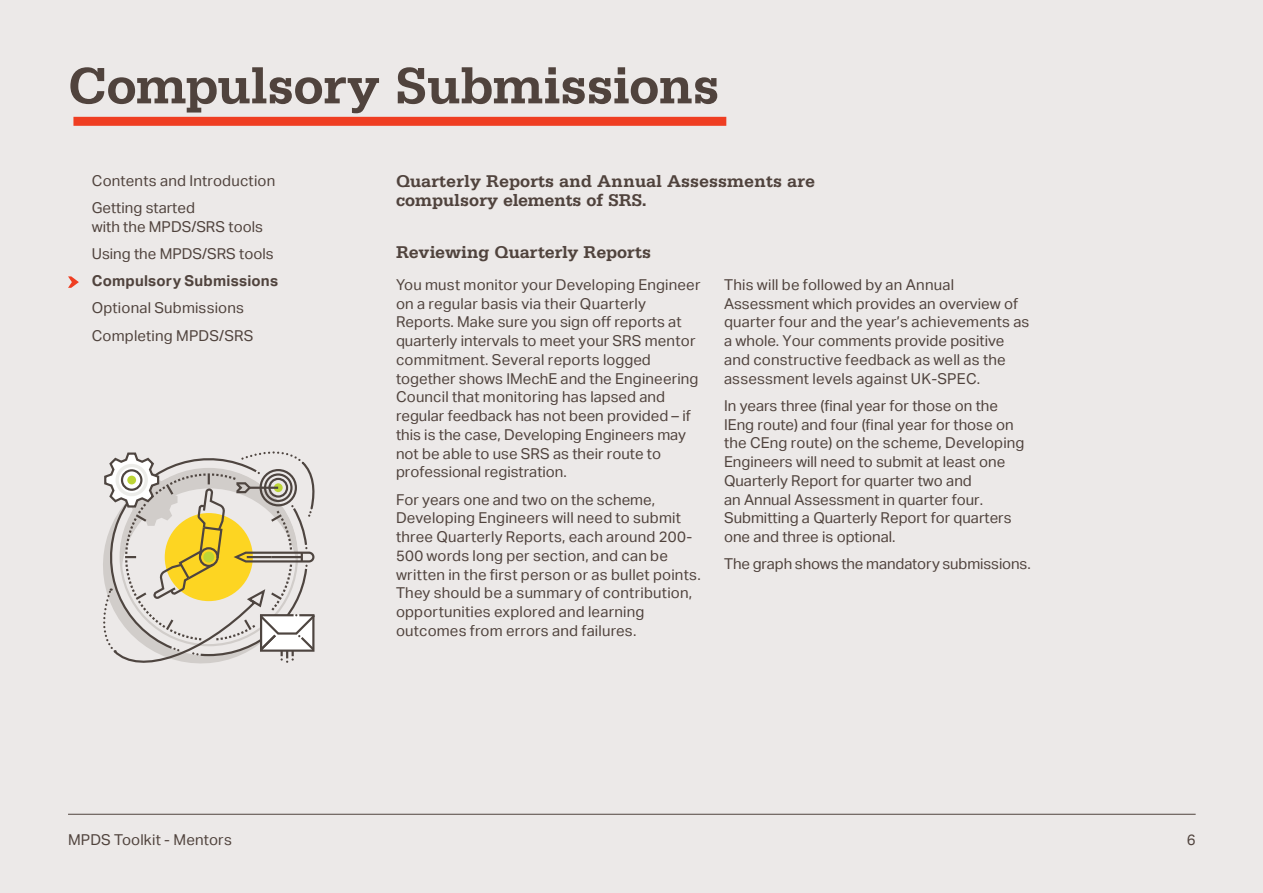
<style>
.page{position:relative;width:1263px;height:893px;background:#ece9e8}
.page>*{position:absolute;margin:0;border:0;box-sizing:border-box;transform-origin:0 0}
.t1{font:700 54px "Serifa Std";letter-spacing:-.015em;color:#50433d}
.t2{font:700 18px/19.4px "Serifa Std";color:#50433d}
.t3{font:15px/18.8px "Aktiv Grotesk";color:#50433d}
.t4{font:700 15px "Aktiv Grotesk";letter-spacing:.015em;color:#50433d}
</style>
<div class="page">
<hr style="left:68px;top:814px;width:1128px;height:1px;background:#50433d">
<svg style="left:68px;top:276px;width:11px;height:12px"></svg>
<div style="left:73px;top:117px;width:653px;height:9px;background:#ef3e22"></div>
<svg style="left:103px;top:451px;width:212px;height:213px"></svg>
<h1 class="t1" style="left:68px;top:54px;width:653px">Compulsory Submissions</h1>
<p class="t3" style="left:92px;top:167px;width:185px;line-height:27.3px">Contents and Introduction<br>Getting started</p>
<p class="t3" style="left:92px;top:213px;width:183px;line-height:27.3px">with the MPDS/SRS tools<br>Using the MPDS/SRS tools</p>
<p class="t4" style="left:92px;top:272px;width:188px">Compulsory Submissions</p>
<p class="t3" style="left:92px;top:295px;width:163px;line-height:27.3px">Optional Submissions<br>Completing MPDS/SRS</p>
<p class="t2" style="left:396px;top:171px;width:421px">Quarterly Reports and Annual Assessments are compulsory elements of SRS.</p>
<p class="t2" style="left:396px;top:243px;width:257px">Reviewing Quarterly Reports</p>
<p class="t3" style="left:396px;top:275px;width:306px">You must monitor your Developing Engineer on a regular basis via their Quarterly Reports. Make sure you sign off reports at quarterly intervals to meet your SRS mentor commitment. Several reports logged together shows IMechE and the Engineering Council that monitoring has lapsed and regular feedback has not been provided – if this is the case, Developing Engineers may not be able to use SRS as their route to professional registration.</p>
<p class="t3" style="left:396px;top:490px;width:306px">For years one and two on the scheme, Developing Engineers will need to submit three Quarterly Reports, each around 200- 500 words long per section, and can be written in the first person or as bullet points.<br>They should be a summary of contribution, opportunities explored and learning outcomes from errors and failures.</p>
<p class="t3" style="left:724px;top:275px;width:307px">This will be followed by an Annual Assessment which provides an overview of quarter four and the year’s achievements as a whole. Your comments provide positive and constructive feedback as well as the assessment levels against UK-SPEC.</p>
<p class="t3" style="left:724px;top:396px;width:302px">In years three (final year for those on the IEng route) and four (final year for those on the CEng route) on the scheme, Developing Engineers will need to submit at least one Quarterly Report for quarter two and<br>an Annual Assessment in quarter four.<br>Submitting a Quarterly Report for quarters one and three is optional.</p>
<p class="t3" style="left:724px;top:555px;width:308px">The graph shows the mandatory submissions.</p>
<p class="t3" style="left:68px;top:831px;width:165px">MPDS Toolkit - Mentors</p>
<p class="t3" style="left:1187px;top:831px;width:10px">6</p>
</div>
